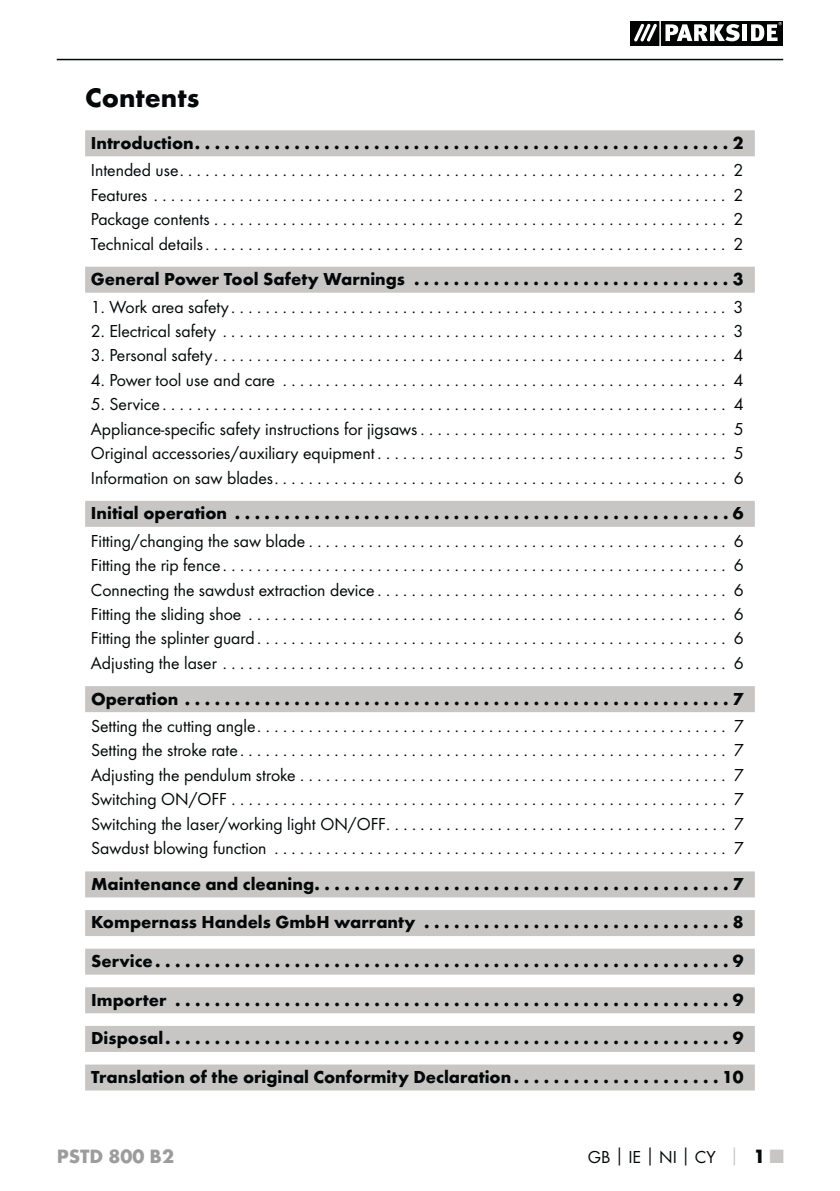
<style>
.page{position:relative;width:840px;height:1191px;background:#fff}
.page>*{position:absolute;margin:0;border:0;box-sizing:border-box;transform-origin:0 0}
.t1{font:700 28px "Futura";color:#040809}
.t2{font:700 20px "Futura";color:#9c9c9c}
.t3{font:18px/24.4px "Futura Boo";color:#040809;text-align:justify}
.t4{font:700 18px/38.6px "Futura";color:#040809;text-align:justify}
.s1{font-family:"Futura";font-weight:700}
.s2{font-family:"Futura";font-weight:700;color:#c7c6c5}
.s3{font-family:"Futura";font-weight:700;font-size:20px}
.s4{font-family:"Futura";font-weight:700;font-size:20px;color:#c7c6c5}
</style>
<div class="page">
<hr style="left:57px;top:59px;width:725px;height:1px;background:#040809">
<svg style="left:630px;top:21px;width:152px;height:24px"></svg>
<div style="left:85px;top:130px;width:669px;height:26px;background:#c7c6c5"></div>
<div style="left:85px;top:267px;width:669px;height:26px;background:#c7c6c5"></div>
<div style="left:85px;top:501px;width:669px;height:26px;background:#c7c6c5"></div>
<div style="left:85px;top:686px;width:669px;height:26px;background:#c7c6c5"></div>
<div style="left:85px;top:871px;width:669px;height:26px;background:#c7c6c5"></div>
<div style="left:85px;top:910px;width:669px;height:26px;background:#c7c6c5"></div>
<div style="left:85px;top:948px;width:669px;height:26px;background:#c7c6c5"></div>
<div style="left:85px;top:987px;width:669px;height:26px;background:#c7c6c5"></div>
<div style="left:85px;top:1026px;width:669px;height:26px;background:#c7c6c5"></div>
<div style="left:85px;top:1064px;width:669px;height:26px;background:#c7c6c5"></div>
<h1 class="t1" style="left:85px;top:87px;width:116px">Contents</h1>
<p class="t4" style="left:91px;top:125px;width:653px">Introduction ......................................................2</p>
<p class="t3" style="left:91px;top:159px;width:653px">Intended use ................................................................ 2<br>Features ................................................................... 2<br>Package contents ............................................................ 2<br>Technical details ............................................................. 2</p>
<p class="t4" style="left:91px;top:261px;width:653px">General Power Tool Safety Warnings ................................3</p>
<p class="t3" style="left:91px;top:295px;width:653px">1. Work area safety .......................................................... 3</p>
<p class="t3" style="left:91px;top:320px;width:653px">2. Electrical safety ........................................................... 3</p>
<p class="t3" style="left:91px;top:344px;width:653px">3. Personal safety ............................................................ 4</p>
<p class="t3" style="left:91px;top:368px;width:653px">4. Power tool use and care .................................................... 4</p>
<p class="t3" style="left:91px;top:393px;width:653px">5. Service .................................................................. 4<br>Appliance-specific safety instructions for jigsaws . . . . . . . . . . . . . . . . . . . . . . . . . . . . . . . . . . . . 5<br>Original accessories/auxiliary equipment ......................................... 5<br>Information on saw blades ..................................................... 6</p>
<p class="t4" style="left:91px;top:495px;width:653px">Initial operation ..................................................6</p>
<p class="t3" style="left:91px;top:529px;width:653px">Fitting/changing the saw blade ................................................. 6<br>Fitting the rip fence ........................................................... 6<br>Connecting the sawdust extraction device ......................................... 6<br>Fitting the sliding shoe ........................................................ 6<br>Fitting the splinter guard ....................................................... 6<br>Adjusting the laser ........................................................... 6</p>
<p class="t4" style="left:91px;top:681px;width:653px">Operation .......................................................7</p>
<p class="t3" style="left:91px;top:714px;width:654px">Setting the cutting angle ....................................................... 7<br>Setting the stroke rate ......................................................... 7<br>Adjusting the pendulum stroke .................................................. 7<br>Switching ON/OFF .......................................................... 7<br>Switching the laser/working light ON/OFF ........................................ 7<br>Sawdust blowing function ..................................................... 7</p>
<p class="t4" style="left:91px;top:866px;width:653px">Maintenance and cleaning ..........................................7<br>Kompernass Handels GmbH warranty ...............................8<br>Service ..........................................................9<br>Importer ........................................................9<br>Disposal .........................................................9<br>Translation of the original Conformity Declaration . . . . . . . . . . . . . . . . . . . . . 10</p>
<p class="t2" style="left:57px;top:1148px;width:119px">PSTD 800 B2</p>
<p class="t3" style="left:587px;top:1145px;width:197px">GB<span class="s1">│</span>IE<span class="s1">│</span>NI<span class="s1">│</span>CY <span class="s2">│</span> <span class="s3">1</span> <span class="s4">■</span></p>
</div>
